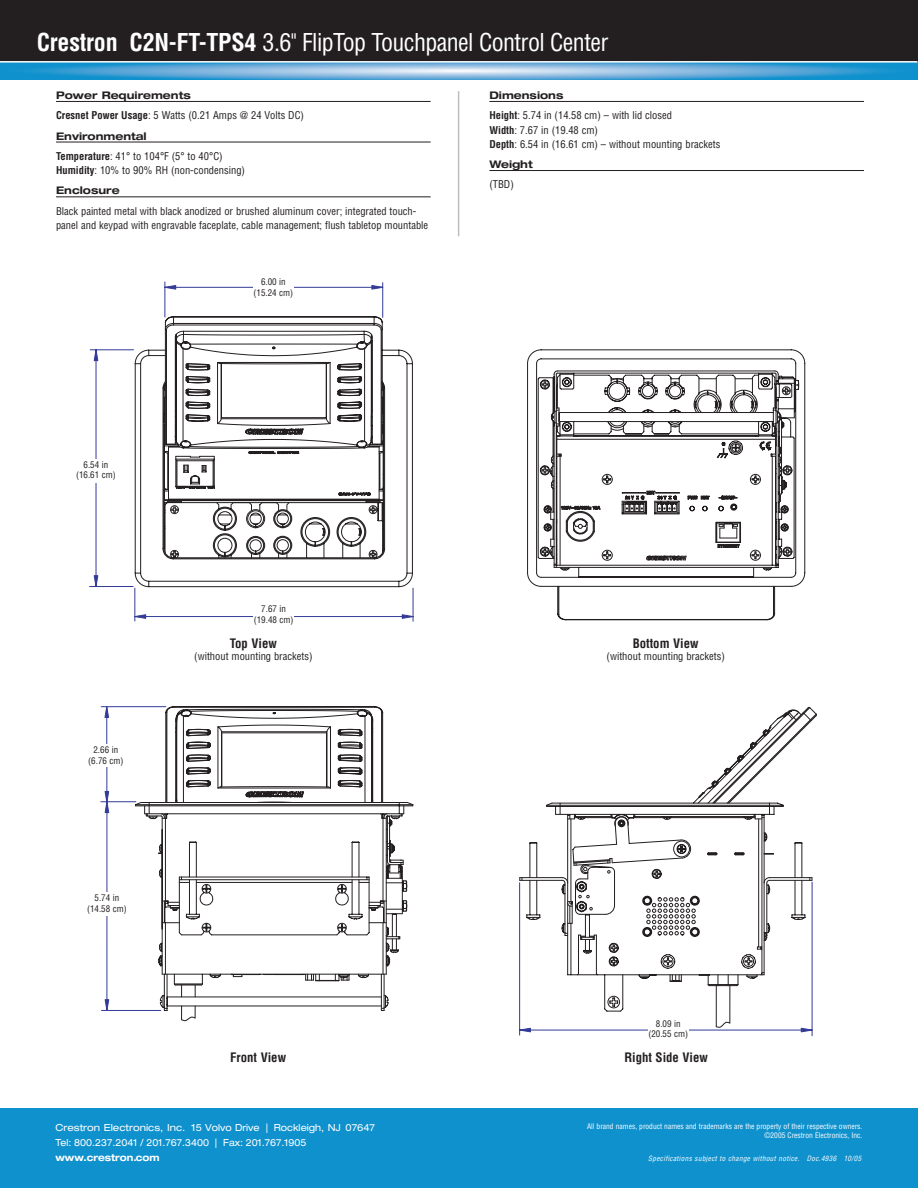
<style>
.page{position:relative;width:918px;height:1188px;background:#fff}
.page>*{position:absolute;margin:0;border:0;box-sizing:border-box;transform-origin:0 0}
.t1{font:condensed 24px "Helvetica";letter-spacing:-.025em;color:#fff}
.t2{font:700 condensed 12.75px "Helvetica";color:#231f20}
.t3{font:condensed 10.5px/14.2px "Helvetica";color:#231f20}
.t4{font:700 expanded 10.5px "Helvetica Neue";color:#231f20}
.t5{font:expanded 9.75px/15px "Helvetica Neue";color:#fff}
.t6{font:condensed 9px/10.5px "Helvetica";color:#231f20;text-align:center}
.t7{font:condensed 7.5px/9px "Helvetica";color:#fff;text-align:right}
.t8{font:italic condensed 7.2px "Helvetica";color:#fff}
.s1{font-weight:700}
.s2{font-size:13.2px}
</style>
<div class="page">
<div style="left:1px;top:0;width:917px;height:64px;background:#231f20"></div>
<svg style="left:0;top:62px;width:918px;height:18px;background:#60acd9"></svg>
<hr style="left:0;top:61px;width:917px;height:2px;background:#fff">
<hr style="left:56px;top:101px;width:375px;height:1px;background:#231f20">
<hr style="left:56px;top:142px;width:375px;height:1px;background:#231f20">
<hr style="left:56px;top:196px;width:375px;height:1px;background:#231f20">
<hr style="left:489px;top:101px;width:375px;height:1px;background:#231f20">
<hr style="left:489px;top:170px;width:375px;height:1px;background:#231f20">
<hr style="left:458px;top:91px;width:1px;height:145px;background:#bdbec1">
<div style="left:0;top:1109px;width:918px;height:79px;background:#0f91cd"></div>
<svg style="left:527px;top:350px;width:278px;height:270px"></svg>
<hr style="left:382px;top:283px;width:1px;height:34px;background:#333b97">
<hr style="left:165px;top:282px;width:1px;height:35px;background:#333b97">
<svg style="left:90px;top:285px;width:294px;height:66px"></svg>
<svg style="left:93px;top:346px;width:320px;height:276px"></svg>
<svg style="left:89px;top:479px;width:324px;height:140px"></svg>
<svg style="left:93px;top:575px;width:6px;height:15px"></svg>
<svg style="left:383px;top:712px;width:30px;height:241px"></svg>
<svg style="left:383px;top:729px;width:13px;height:282px"></svg>
<svg style="left:166px;top:706px;width:217px;height:315px"></svg>
<svg style="left:100px;top:706px;width:66px;height:305px"></svg>
<svg style="left:562px;top:707px;width:255px;height:175px"></svg>
<svg style="left:579px;top:710px;width:30px;height:172px"></svg>
<svg style="left:519px;top:882px;width:294px;height:154px"></svg>
<svg style="left:609px;top:710px;width:207px;height:323px"></svg>
<div style="left:253px;top:277px;width:41px;height:22px;background:#fff"></div>
<div style="left:87px;top:893px;width:40px;height:23px;background:#fff"></div>
<div style="left:86px;top:745px;width:40px;height:22px;background:#fff"></div>
<div style="left:648px;top:1019px;width:40px;height:21px;background:#fff"></div>
<div style="left:253px;top:604px;width:41px;height:22px;background:#fff"></div>
<div style="left:76px;top:459px;width:40px;height:23px;background:#fff"></div>
<h1 class="t1" style="left:37px;top:33px;width:573px"><span class="s1">Crestron C2N-FT-TPS4</span> 3.6" FlipTop Touchpanel Control Center</h1>
<p class="t4" style="left:56px;top:91px;width:136px">Power Requirements</p>
<p class="t3" style="left:56px;top:109px;width:250px"><span class="s1">Cresnet Power Usage</span>: 5 Watts (0.21 Amps @ 24 Volts DC)</p>
<p class="t4" style="left:56px;top:132px;width:92px">Environmental</p>
<p class="t3" style="left:56px;top:150px;width:191px"><span class="s1">Temperature</span>: 41° to 104°F (5° to 40°C)<br><span class="s1">Humidity</span>: 10% to 90% RH (non-condensing)</p>
<p class="t4" style="left:56px;top:187px;width:65px">Enclosure</p>
<p class="t3" style="left:56px;top:205px;width:374px">Black painted metal with black anodized or brushed aluminum cover; integrated touch&shy;panel and keypad with engravable faceplate, cable management; flush tabletop mountable</p>
<p class="t4" style="left:489px;top:91px;width:76px">Dimensions</p>
<p class="t3" style="left:489px;top:109px;width:232px"><span class="s1">Height</span>: 5.74 in (14.58 cm) – with lid closed<br><span class="s1">Width</span>: 7.67 in (19.48 cm)<br><span class="s1">Depth</span>: 6.54 in (16.61 cm) – without mounting brackets</p>
<p class="t4" style="left:489px;top:160px;width:45px">Weight</p>
<p class="t3" style="left:489px;top:178px;width:26px">(TBD)</p>
<p class="t6" style="left:76px;top:460px;width:41px">6.54 in (16.61 cm)</p>
<p class="t6" style="left:88px;top:745px;width:37px">2.66 in (6.76 cm)</p>
<p class="t6" style="left:87px;top:894px;width:41px">5.74 in (14.58 cm)</p>
<p class="t6" style="left:254px;top:277px;width:41px">6.00 in (15.24 cm)</p>
<p class="t6" style="left:254px;top:605px;width:41px">7.67 in (19.48 cm)</p>
<p class="t2" style="left:230px;top:638px;width:49px">Top View</p>
<p class="t3" style="left:194px;top:650px;width:120px">(without mounting brackets)</p>
<p class="t2" style="left:230px;top:1052px;width:57px">Front View</p>
<p class="t5" style="left:55px;top:1121px;width:321px">Crestron Electronics, Inc. 15 Volvo Drive <span class="s2">l</span> Rockleigh, NJ 07647<br>Tel: 800.237.2041 / 201.767.3400 <span class="s2">l</span> Fax: 201.767.1905 <span class="s1">www.crestron.com</span></p>
<p class="t2" style="left:633px;top:638px;width:67px">Bottom View</p>
<p class="t3" style="left:607px;top:650px;width:120px">(without mounting brackets)</p>
<p class="t6" style="left:648px;top:1019px;width:41px">8.09 in (20.55 cm)</p>
<p class="t2" style="left:624px;top:1052px;width:85px">Right Side View</p>
<p class="t7" style="left:587px;top:1123px;width:277px">All brand names, product names and trademarks are the property of their respective owners. ©2005 Crestron Electronics, Inc.</p>
<p class="t8" style="left:648px;top:1155px;width:216px">Specifications subject to change without notice. Doc.4936 10/05</p>
</div>
